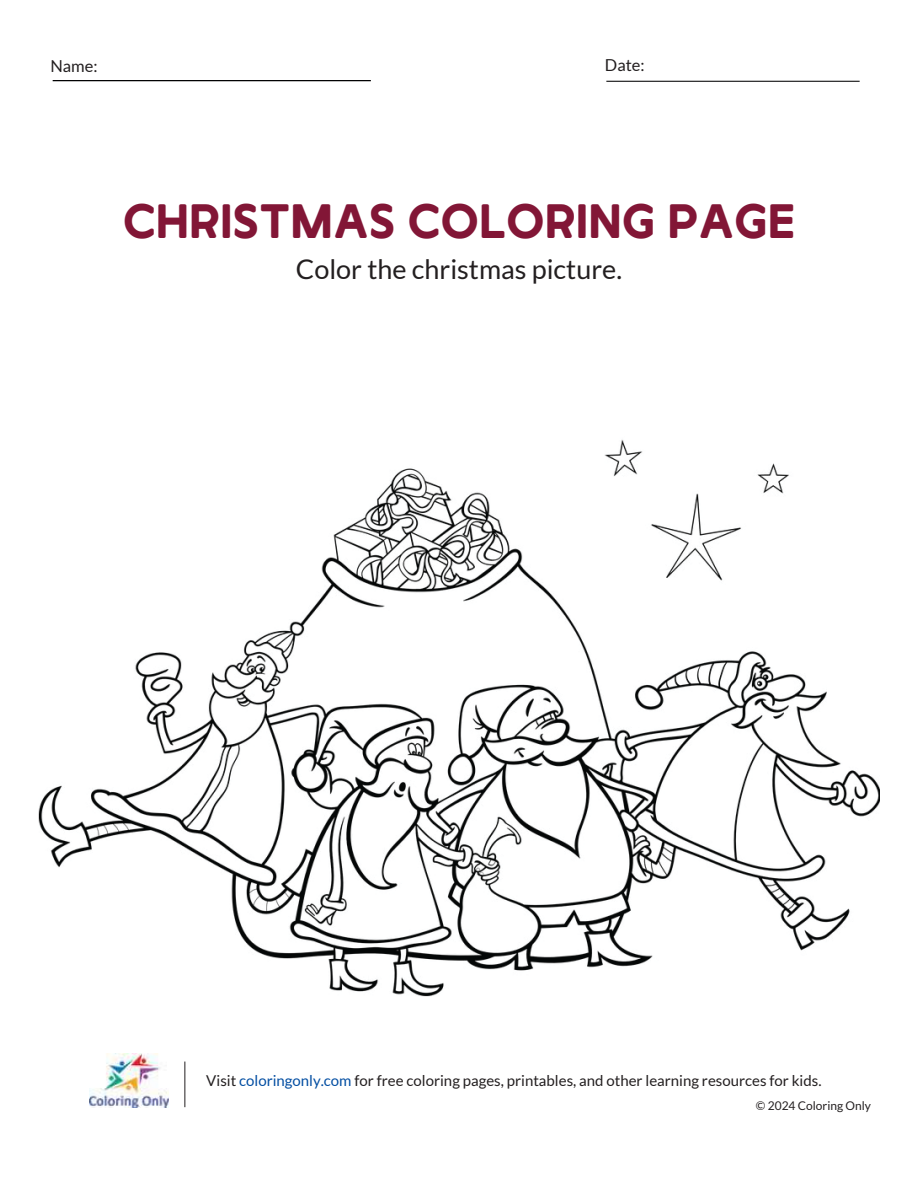
<style>
.page{position:relative;width:918px;height:1188px;background:#fff}
.page>*{position:absolute;margin:0;border:0;box-sizing:border-box;transform-origin:0 0}
.t1{font:700 45px "Gulka Free Font";color:#821636}
.t2{font:27px "Lato";color:#231f20}
.t3{font:16.5px "Lato";color:#231f20}
.t4{font:15px "Lato";color:#231f20}
.t5{font:12px "Lato";color:#231f20}
.s1{color:#034ea2}
</style>
<div class="page">
<hr style="left:53px;top:80px;width:318px;height:1px;background:#000002">
<hr style="left:606px;top:81px;width:254px;height:1px;background:#000002">
<img style="left:89px;top:1054px;width:79px;height:53px">
<hr style="left:184px;top:1062px;width:1px;height:45px;background:#231f20">
<img style="left:38px;top:439px;width:842px;height:558px">
<p class="t3" style="left:50px;top:56px;width:49px">Name:</p>
<p class="t3" style="left:605px;top:56px;width:41px">Date:</p>
<h1 class="t1" style="left:123px;top:204px;width:674px">CHRISTMAS COLORING PAGE</h1>
<h2 class="t2" style="left:296px;top:254px;width:328px">Color the christmas picture.</h2>
<p class="t4" style="left:206px;top:1072px;width:617px">Visit <span class="s1">coloringonly.com</span> for free coloring pages, printables, and other learning resources for kids.</p>
<p class="t5" style="left:756px;top:1099px;width:117px">© 2024 Coloring Only</p>
</div>
